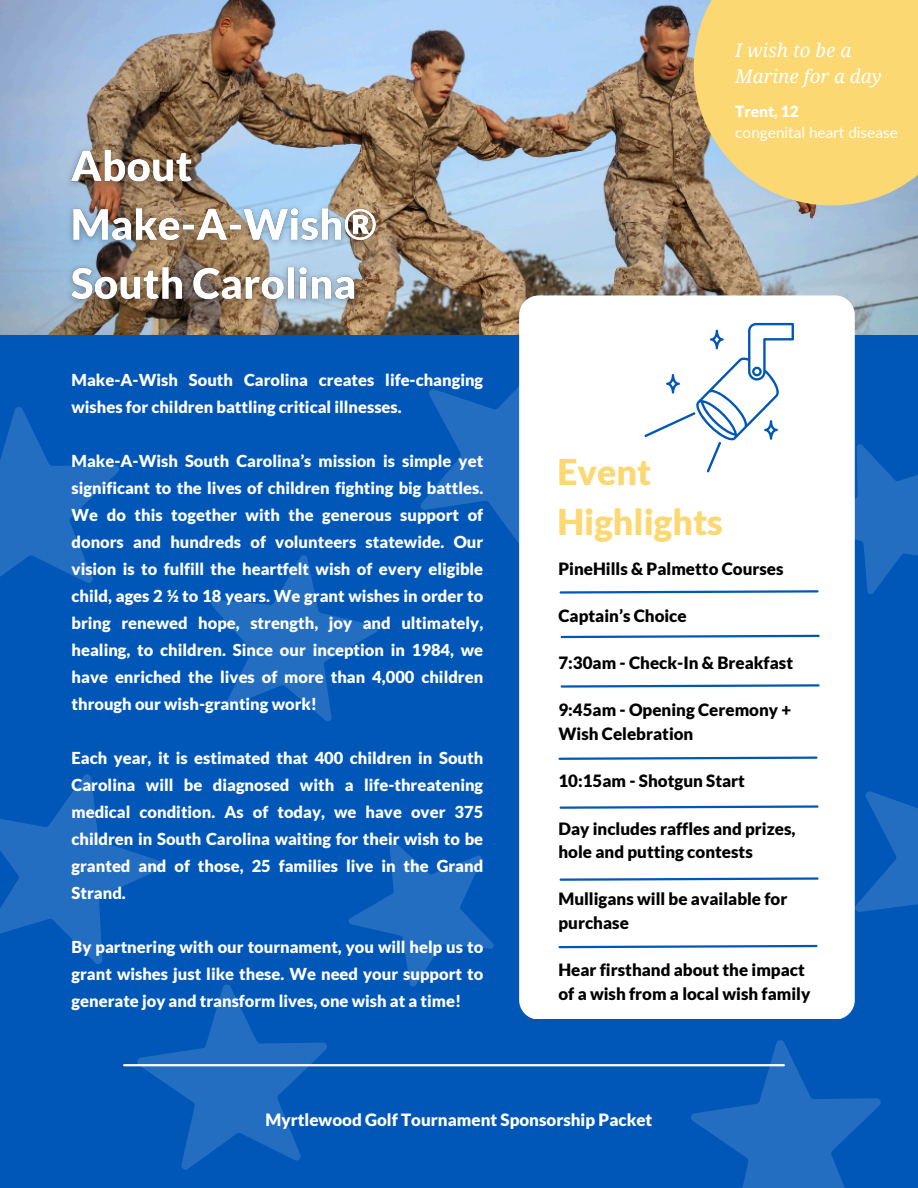
<style>
.page{position:relative;width:918px;height:1188px;background:#0057b8}
.page>*{position:absolute;margin:0;border:0;box-sizing:border-box;transform-origin:0 0}
.t1{font:900 35.55px/49.8px "Lato";color:#fbd872}
.t2{font:italic 18.75px "Droid Serif";color:#fff}
.t3{font:900 16.95px/23.7px "Lato";color:#000}
.t4{font:900 16.95px "Lato";color:#fff}
.t5{font:900 16.5px/27px "Lato";color:#fff;text-align:justify}
.t6{font:15.45px "Lato";color:#fff}
.t7{font:900 15.45px "Lato";color:#fff}
</style>
<div class="page">
<svg style="left:0;top:407px;width:119px;height:176px"></svg>
<svg style="left:386px;top:334px;width:133px;height:209px"></svg>
<svg style="left:211px;top:541px;width:177px;height:180px"></svg>
<svg style="left:0;top:774px;width:520px;height:396px"></svg>
<svg style="left:685px;top:1040px;width:196px;height:148px"></svg>
<hr style="left:124px;top:1064px;width:660px;height:2px;background:#fff">
<img style="left:0;top:0;width:918px;height:334px">
<div style="left:519px;top:295px;width:336px;height:724px;background:#fff;border-radius:20px"></div>
<svg style="left:559px;top:323px;width:359px;height:283px"></svg>
<div style="left:694px;top:0;width:224px;height:205px;background:#fbd872"></div>
<img style="left:61px;top:139px;width:326px;height:173px">
<svg style="left:558px;top:630px;width:360px;height:342px"></svg>
<p class="t2" style="left:735px;top:40px;width:117px">I wish to be a</p>
<p class="t2" style="left:735px;top:66px;width:148px">Marine for a day</p>
<p class="t7" style="left:735px;top:102px;width:65px">Trent, 12</p>
<p class="t6" style="left:735px;top:123px;width:164px">congenital heart disease</p>
<h3 class="t5" style="left:72px;top:366px;width:413px">Make-A-Wish South Carolina creates life-changing wishes for children battling critical illnesses.</h3>
<h3 class="t5" style="left:72px;top:447px;width:413px">Make-A-Wish South Carolina’s mission is simple yet significant to the lives of children fighting big battles.<br>We do this together with the generous support of donors and hundreds of volunteers statewide. Our vision is to fulfill the heartfelt wish of every eligible child, ages 2 ½ to 18 years. We grant wishes in order to bring renewed hope, strength, joy and ultimately, healing, to children. Since our inception in 1984, we have enriched the lives of more than 4,000 children through our wish-granting work!</h3>
<h3 class="t5" style="left:72px;top:744px;width:413px">Each year, it is estimated that 400 children in South Carolina will be diagnosed with a life-threatening medical condition. As of today, we have over 375 children in South Carolina waiting for their wish to be granted and of those, 25 families live in the Grand Strand.</h3>
<h3 class="t5" style="left:72px;top:933px;width:413px">By partnering with our tournament, you will help us to grant wishes just like these. We need your support to generate joy and transform lives, one wish at a time!</h3>
<h3 class="t1" style="left:557px;top:446px;width:167px">Event<br>Highlights</h3>
<p class="t3" style="left:558px;top:556px;width:227px">PineHills &amp; Palmetto Courses</p>
<p class="t3" style="left:558px;top:603px;width:130px">Captain’s Choice</p>
<p class="t3" style="left:558px;top:651px;width:236px">7:30am - Check-In &amp; Breakfast</p>
<p class="t3" style="left:558px;top:698px;width:234px">9:45am - Opening Ceremony +<br>Wish Celebration</p>
<p class="t3" style="left:558px;top:769px;width:188px">10:15am - Shotgun Start</p>
<h2 class="t3" style="left:558px;top:816px;width:239px">Day includes raffles and prizes, hole and putting contests</h2>
<h3 class="t3" style="left:558px;top:887px;width:230px">Mulligans will be available for purchase</h3>
<h3 class="t3" style="left:558px;top:958px;width:253px">Hear firsthand about the impact of a wish from a local wish family</h3>
<h3 class="t4" style="left:266px;top:1109px;width:388px">Myrtlewood Golf Tournament Sponsorship Packet</h3>
</div>
